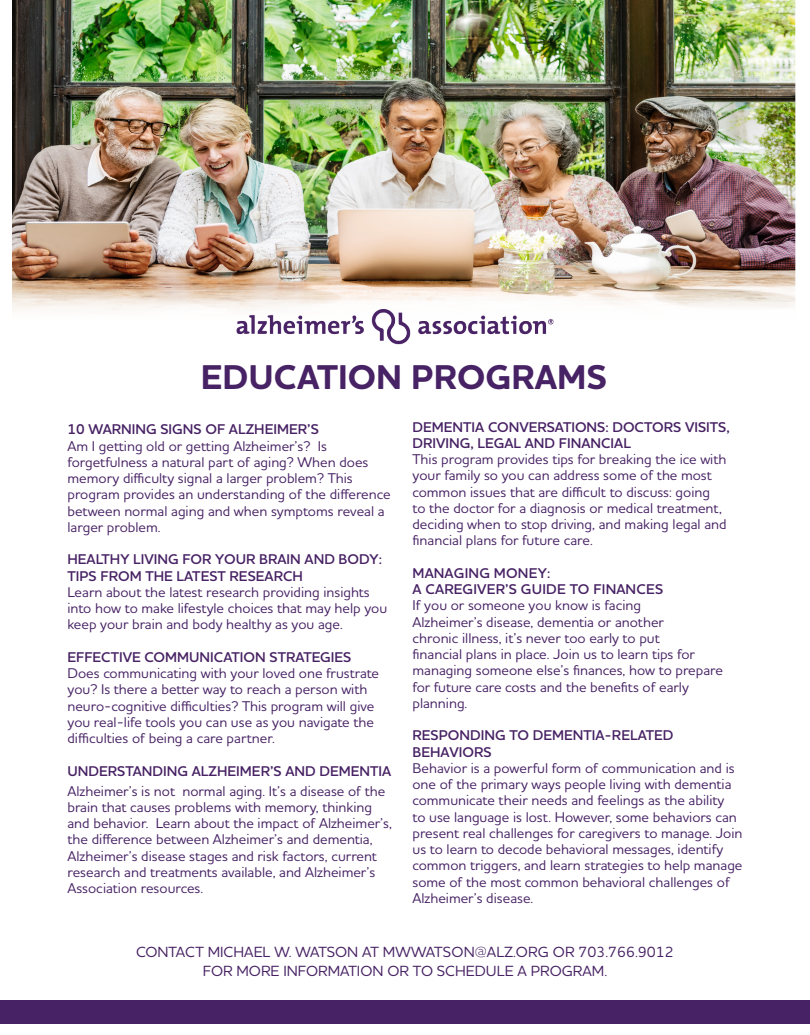
<style>
.page{position:relative;width:810px;height:1035px;background:#fff}
.page>*{position:absolute;margin:0;border:0;box-sizing:border-box;transform-origin:0 0}
.t1{font:700 35px "Houschka Pro";color:#472264}
.t2{font:500 15px "Houschka Pro";color:#472264}
.t3{font:500 14.38px/16.2px "Houschka Pro";color:#472264}
.t4{font:600 14.38px/16.2px "Houschka Pro";color:#472264}
.s1{font-weight:600}
</style>
<div class="page">
<img style="left:12px;top:0;width:783px;height:310px">
<div style="left:0;top:1001px;width:810px;height:23px;background:#472264"></div>
<img style="left:169px;top:264px;width:452px;height:81px">
<p class="t1" style="left:201px;top:355px;width:408px">EDUCATION PROGRAMS</p>
<p class="t4" style="left:68px;top:421px;width:253px">10 WARNING SIGNS OF ALZHEIMER’S</p>
<p class="t3" style="left:68px;top:437px;width:325px">Am I getting old or getting Alzheimer’s? Is forgetfulness a natural part of aging? When does memory difficulty signal a larger problem? This program provides an understanding of the difference between normal aging and when symptoms reveal a larger problem.</p>
<p class="t4" style="left:68px;top:551px;width:316px">HEALTHY LIVING FOR YOUR BRAIN AND BODY:<br>TIPS FROM THE LATEST RESEARCH</p>
<p class="t3" style="left:68px;top:583px;width:321px">Learn about the latest research providing insights into how to make lifestyle choices that may help you keep your brain and body healthy as you age.</p>
<p class="t4" style="left:68px;top:649px;width:285px">EFFECTIVE COMMUNICATION STRATEGIES</p>
<p class="t3" style="left:68px;top:665px;width:313px">Does communicating with your loved one frustrate you? Is there a better way to reach a person with neuro-cognitive difficulties? This program will give you real-life tools you can use as you navigate the difficulties of being a care partner.</p>
<p class="t4" style="left:68px;top:762px;width:325px">UNDERSTANDING ALZHEIMER’S AND DEMENTIA</p>
<p class="t3" style="left:68px;top:782px;width:326px">Alzheimer’s is not normal aging. It’s a disease of the brain that causes problems with memory, thinking and behavior. Learn about the impact of Alzheimer’s, the difference between Alzheimer’s and dementia, Alzheimer’s disease stages and risk factors, current research and treatments available, and Alzheimer’s Association resources.</p>
<p class="t4" style="left:412px;top:418px;width:319px">DEMENTIA CONVERSATIONS: DOCTORS VISITS,<br>DRIVING, LEGAL AND FINANCIAL</p>
<p class="t3" style="left:412px;top:451px;width:316px">This program provides tips for breaking the ice with your family so you can address some of the most common issues that are difficult to discuss: going to the doctor for a diagnosis or medical treatment, deciding when to stop driving, and making legal and financial plans for future care.</p>
<p class="t4" style="left:413px;top:565px;width:139px">MANAGING MONEY:</p>
<p class="t3" style="left:412px;top:581px;width:252px"><span class="s1">A CAREGIVER’S GUIDE TO FINANCES<br></span>If you or someone you know is facing</p>
<p class="t3" style="left:412px;top:613px;width:253px">Alzheimer’s disease, dementia or another</p>
<p class="t3" style="left:412px;top:629px;width:249px">chronic illness, it’s never too early to put</p>
<p class="t3" style="left:412px;top:646px;width:312px">financial plans in place. Join us to learn tips for managing someone else’s finances, how to prepare for future care costs and the benefits of early planning.</p>
<p class="t4" style="left:412px;top:727px;width:263px">RESPONDING TO DEMENTIA-RELATED<br>BEHAVIORS</p>
<p class="t3" style="left:412px;top:759px;width:332px">Behavior is a powerful form of communication and is one of the primary ways people living with dementia communicate their needs and feelings as the ability<br>to use language is lost. However, some behaviors can present real challenges for caregivers to manage. Join us to learn to decode behavioral messages, identify common triggers, and learn strategies to help manage some of the most common behavioral challenges of Alzheimer’s disease.</p>
<p class="t2" style="left:136px;top:942px;width:539px">CONTACT MICHAEL W. WATSON AT MWWATSON@ALZ.ORG OR 703.766.9012</p>
<p class="t2" style="left:203px;top:961px;width:406px">FOR MORE INFORMATION OR TO SCHEDULE A PROGRAM.</p>
</div>
